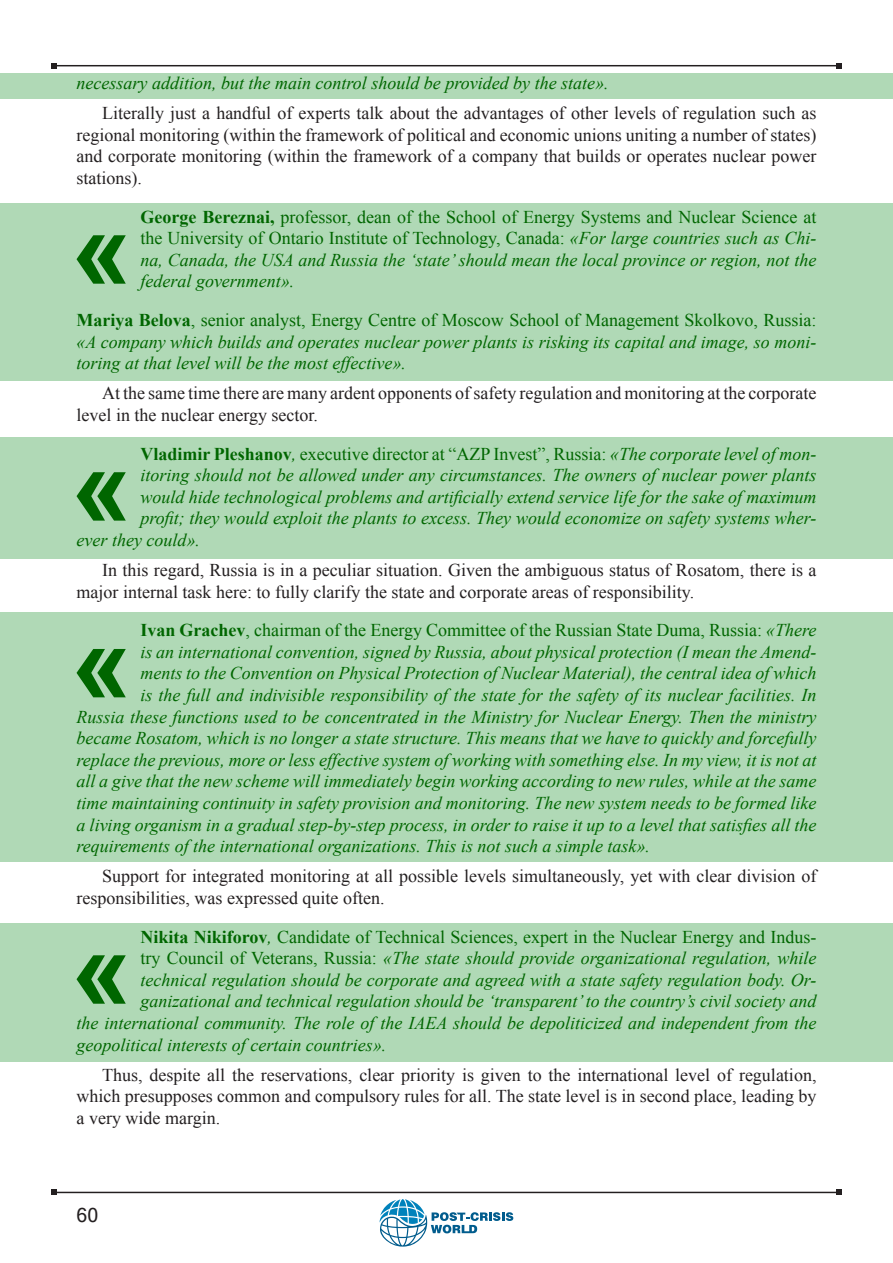
<style>
.page{position:relative;width:893px;height:1263px;background:#fff}
.page>*{position:absolute;margin:0;border:0;box-sizing:border-box;transform-origin:0 0}
.Paragraph_Style_1_gr{font:700 108.6px "Arial";color:#060}
.t1{font:19.5px "Microsoft Sans Serif";color:#231f20}
.Paragraph_Style_1_gr-2{font:italic 18px/21.6px "Times New Roman";color:#060;text-align:justify}
.Base_text{font:18px/21.6px "Times New Roman";color:#231f20}
.Paragraph_Style_1_gr-3{font:18px "Times New Roman";color:#060}
.Paragraph_Style_2_gr{font:italic 18px/21.6px "Times New Roman";color:#060;text-align:justify}
.s1{font-weight:700;font-style:normal}
.s2{font-style:normal}
.s3{font-weight:700}
.s4{font-style:italic}
</style>
<div class="page">
<div style="left:0;top:203px;width:893px;height:177px;background:#b0d9b6"></div>
<div style="left:0;top:437px;width:893px;height:122px;background:#b0d9b6"></div>
<div style="left:0;top:612px;width:893px;height:250px;background:#b0d9b6"></div>
<div style="left:0;top:924px;width:893px;height:138px;background:#b0d9b6"></div>
<div style="left:0;top:73px;width:893px;height:26px;background:#b0d9b6"></div>
<svg style="left:380px;top:1199px;width:133px;height:47px"></svg>
<hr style="left:54px;top:1192px;width:785px;height:1px;background:#231f20">
<svg style="left:51px;top:1189px;width:6px;height:6px"></svg>
<svg style="left:836px;top:1189px;width:6px;height:6px"></svg>
<hr style="left:54px;top:65px;width:785px;height:1px;background:#231f20">
<svg style="left:51px;top:63px;width:6px;height:6px"></svg>
<svg style="left:836px;top:63px;width:6px;height:6px"></svg>
<p class="Paragraph_Style_1_gr-2" style="left:77px;top:72px;width:534px">necessary addition, but the main control should be provided by the state».</p>
<p class="Base_text" style="left:77px;top:102px;width:741px;text-align:justify;text-indent:26px">Literally just a handful of experts talk about the advantages of other levels of regulation such as regional monitoring (within the framework of political and economic unions uniting a number of states) and corporate monitoring (within the framework of a company that builds or operates nuclear power stations).</p>
<p class="Paragraph_Style_1_gr-2" style="left:140px;top:205px;width:677px"><span class="s1">George Bereznai,</span> <span class="s2">professor, dean of the School of Energy Systems and Nuclear Science at the University of Ontario Institute of Technology, Canada:</span> «For large countries such as Chi&shy;na, Canada, the USA and Russia the ‘state’ should mean the local province or region, not the federal government».</p>
<p class="Paragraph_Style_2_gr" style="left:77px;top:309px;width:741px"><span class="s1">Mariya Belova</span><span class="s2">, senior analyst, Energy Centre of Moscow School of Management Skolkovo, Russia: </span>«A company which builds and operates nuclear power plants is risking its capital and image, so moni&shy;toring at that level will be the most effective».</p>
<p class="Base_text" style="left:77px;top:382px;width:741px;text-indent:26px">At the same time there are many ardent opponents of safety regulation and monitoring at the corporate level in the nuclear energy sector.</p>
<p class="Paragraph_Style_1_gr" style="left:71px;top:177px;width:62px">«</p>
<p class="Paragraph_Style_1_gr-3" style="left:140px;top:441px;width:677px"><span class="s3">Vladimir Pleshanov</span><span class="s4">,</span> executive director at “AZP Invest”, Russia: <span class="s4">«The corporate level of mon-</span></p>
<p class="Paragraph_Style_1_gr-2" style="left:140px;top:464px;width:677px">itoring should not be allowed under any circumstances. The owners of nuclear power plants</p>
<p class="Paragraph_Style_1_gr-2" style="left:140px;top:485px;width:677px">would hide technological problems and artificially extend service life for the sake of maximum</p>
<p class="Paragraph_Style_1_gr-2" style="left:140px;top:507px;width:677px">profit; they would exploit the plants to excess. They would economize on safety systems wher-</p>
<p class="Paragraph_Style_1_gr-2" style="left:77px;top:529px;width:125px">ever they could».</p>
<p class="Base_text" style="left:77px;top:559px;width:741px;text-indent:26px">In this regard, Russia is in a peculiar situation. Given the ambiguous status of Rosatom, there is a major internal task here: to fully clarify the state and corporate areas of responsibility.</p>
<p class="Paragraph_Style_1_gr" style="left:71px;top:414px;width:62px">«</p>
<p class="Paragraph_Style_1_gr-3" style="left:140px;top:618px;width:677px"><span class="s3">Ivan Grachev</span>, chairman of the Energy Committee of the Russian State Duma, Russia: <span class="s4">«There</span></p>
<p class="Paragraph_Style_1_gr-2" style="left:140px;top:641px;width:677px">is an international convention, signed by Russia, about physical protection (I mean the Amend-</p>
<p class="Paragraph_Style_1_gr-2" style="left:140px;top:662px;width:677px">ments to the Convention on Physical Protection of Nuclear Material), the central idea of which</p>
<p class="Paragraph_Style_1_gr-2" style="left:140px;top:684px;width:677px">is the full and indivisible responsibility of the state for the safety of its nuclear facilities. In</p>
<p class="Paragraph_Style_1_gr-2" style="left:77px;top:705px;width:741px">Russia these functions used to be concentrated in the Ministry for Nuclear Energy. Then the ministry</p>
<p class="Paragraph_Style_1_gr-2" style="left:77px;top:727px;width:741px">became Rosatom, which is no longer a state structure. This means that we have to quickly and forcefully</p>
<p class="Paragraph_Style_1_gr-2" style="left:77px;top:749px;width:741px">replace the previous, more or less effective system of working with something else. In my view, it is not at</p>
<p class="Paragraph_Style_1_gr-2" style="left:77px;top:770px;width:741px">all a give that the new scheme will immediately begin working according to new rules, while at the same</p>
<p class="Paragraph_Style_1_gr-2" style="left:77px;top:792px;width:741px">time maintaining continuity in safety provision and monitoring. The new system needs to be formed like</p>
<p class="Paragraph_Style_1_gr-2" style="left:77px;top:813px;width:741px">a living organism in a gradual step-by-step process, in order to raise it up to a level that satisfies all the</p>
<p class="Paragraph_Style_1_gr-2" style="left:77px;top:835px;width:575px">requirements of the international organizations. This is not such a simple task».</p>
<p class="Base_text" style="left:77px;top:865px;width:741px;text-indent:26px">Support for integrated monitoring at all possible levels simultaneously, yet with clear division of responsibilities, was expressed quite often.</p>
<p class="Paragraph_Style_1_gr" style="left:71px;top:590px;width:62px">«</p>
<p class="Paragraph_Style_1_gr-3" style="left:140px;top:924px;width:677px"><span class="s3">Nikita Nikiforov</span><span class="s4">,</span> Candidate of Technical Sciences, expert in the Nuclear Energy and Indus-</p>
<p class="Paragraph_Style_1_gr-2" style="left:140px;top:947px;width:677px"><span class="s2">try Council of Veterans, Russia:</span> «The state should provide organizational regulation, while</p>
<p class="Paragraph_Style_1_gr-2" style="left:140px;top:968px;width:677px">technical regulation should be corporate and agreed with a state safety regulation body. Or-</p>
<p class="Paragraph_Style_1_gr-2" style="left:140px;top:990px;width:677px">ganizational and technical regulation should be ‘transparent’ to the country’s civil society and</p>
<p class="Paragraph_Style_1_gr-2" style="left:77px;top:1012px;width:741px">the international community. The role of the IAEA should be depoliticized and independent from the</p>
<p class="Paragraph_Style_1_gr-2" style="left:77px;top:1033px;width:311px">geopolitical interests of certain countries».</p>
<p class="Base_text" style="left:77px;top:1063px;width:741px;text-align:justify;text-indent:26px">Thus, despite all the reservations, clear priority is given to the international level of regulation, which presupposes common and compulsory rules for all. The state level is in second place, leading by a very wide margin.</p>
<p class="Paragraph_Style_1_gr" style="left:71px;top:897px;width:62px">«</p>
<p class="t1" style="left:77px;top:1202px;width:23px">60</p>
</div>
